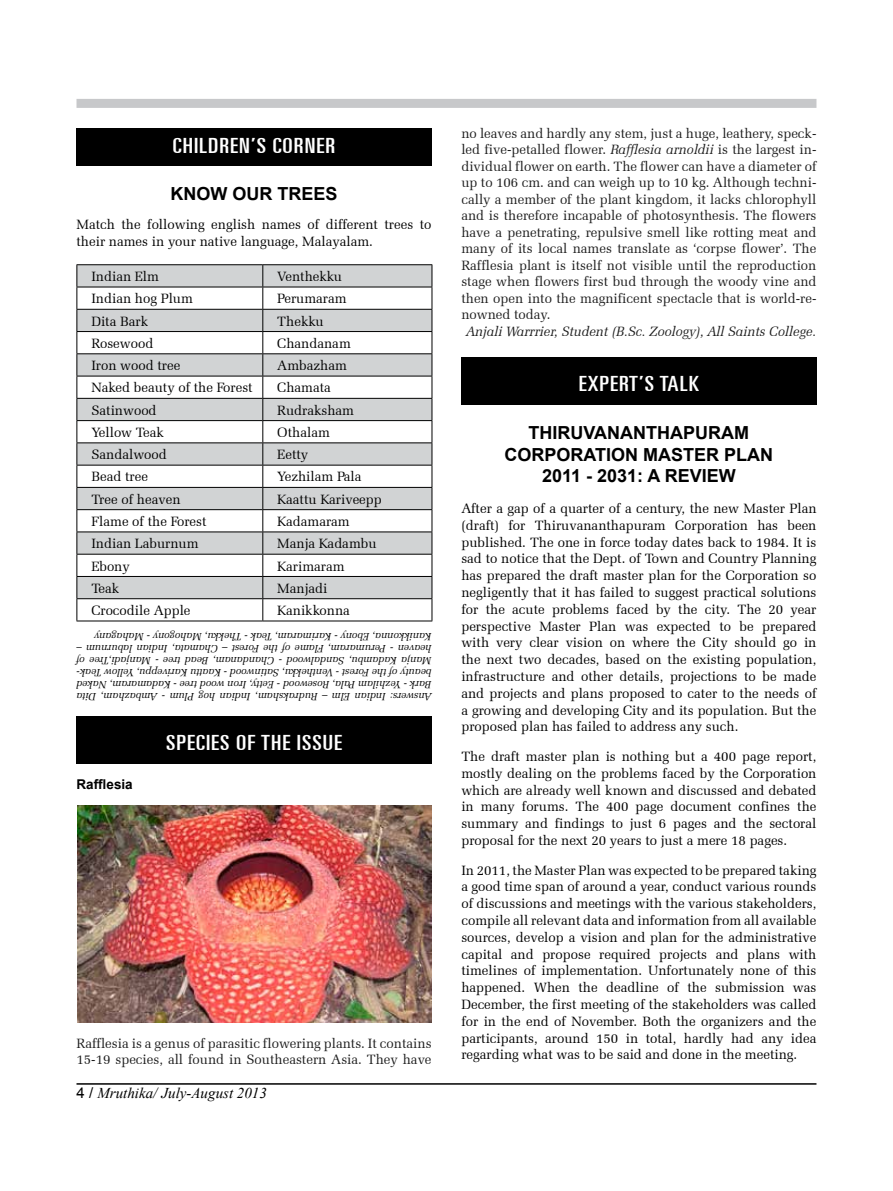
<style>
.page{position:relative;width:893px;height:1191px;background:#fff}
.page>*{position:absolute;margin:0;border:0;box-sizing:border-box;transform-origin:0 0}
.t1{font:ultra-condensed 21px "Univers LT";letter-spacing:.04em;color:#fff;scale:1.2 1}
.t2{font:700 18px/21.6px "Arial";color:#000;text-align:center}
.t3{font:italic 15px "Times New Roman";color:#000}
.t4{font:13.5px/16.8px "Zapf Elliptical 711 BT";color:#000;text-align:justify}
.t5{font:13.5px/16.5px "Zapf Elliptical 711 BT";color:#1d1d1d}
.t6{font:italic 13.5px "Zapf Elliptical 711 BT";color:#1d1d1d}
.t7{font:700 13.5px "Arial";color:#000}
.t8{font:italic 10.5px/12px "Zapf Elliptical 711 BT";color:#000;text-align:justify}
.s1{font-family:"Arial";font-style:normal}
.s2{font-style:italic}
</style>
<div class="page">
<hr style="left:76px;top:1083px;width:740px;height:1px;background:#000">
<div style="left:76px;top:99px;width:740px;height:9px;background:#c7c8ca"></div>
<div style="left:76px;top:128px;width:356px;height:37px;background:#000"></div>
<hr style="left:76px;top:264px;width:187px;height:1px;background:#000">
<hr style="left:263px;top:264px;width:169px;height:1px;background:#000">
<hr style="left:76px;top:620px;width:187px;height:1px;background:#000">
<hr style="left:263px;top:620px;width:169px;height:1px;background:#000">
<svg style="left:76px;top:265px;width:357px;height:355px"></svg>
<hr style="left:263px;top:598px;width:169px;height:1px;background:#000">
<div style="left:76px;top:716px;width:356px;height:47px;background:#000"></div>
<div style="left:461px;top:357px;width:355px;height:47px;background:#000"></div>
<img style="left:77px;top:805px;width:354px;height:217px">
<h1 class="t1" style="left:173px;top:134px;width:39px">CHILDREN</h1>
<h1 class="t1" style="left:251px;top:134px;width:28px">’S CORNER</h1>
<h2 class="t2" style="left:171px;top:183px;width:77px">KNOW OUR</h2>
<h2 class="t2" style="left:278px;top:183px;width:24px">TREES</h2>
<p class="t4" style="left:76px;top:216px;width:357px">Match the following english names of different trees to their names in your native language, Malayalam.</p>
<p class="t4" style="left:91px;top:268px;width:69px">Indian Elm</p>
<p class="t4" style="left:277px;top:268px;width:66px">Venthekku</p>
<p class="t4" style="left:91px;top:290px;width:103px">Indian hog Plum</p>
<p class="t4" style="left:277px;top:290px;width:71px">Perumaram</p>
<p class="t4" style="left:91px;top:312px;width:58px">Dita Bark</p>
<p class="t4" style="left:277px;top:312px;width:48px">Thekku</p>
<p class="t4" style="left:91px;top:335px;width:63px">Rosewood</p>
<p class="t4" style="left:277px;top:335px;width:75px">Chandanam</p>
<p class="t4" style="left:91px;top:357px;width:90px">Iron wood tree</p>
<p class="t4" style="left:277px;top:357px;width:71px">Ambazham</p>
<p class="t4" style="left:91px;top:379px;width:163px">Naked beauty of the Forest</p>
<p class="t4" style="left:277px;top:379px;width:55px">Chamata</p>
<p class="t4" style="left:91px;top:401px;width:67px">Satinwood</p>
<p class="t4" style="left:277px;top:401px;width:78px">Rudraksham</p>
<p class="t4" style="left:91px;top:424px;width:74px">Yellow Teak</p>
<p class="t4" style="left:277px;top:424px;width:54px">Othalam</p>
<p class="t4" style="left:91px;top:446px;width:77px">Sandalwood</p>
<p class="t4" style="left:277px;top:446px;width:32px">Eetty</p>
<p class="t4" style="left:91px;top:468px;width:58px">Bead tree</p>
<p class="t4" style="left:277px;top:468px;width:86px">Yezhilam Pala</p>
<p class="t4" style="left:91px;top:490px;width:91px">Tree of heaven</p>
<p class="t4" style="left:277px;top:490px;width:106px">Kaattu Kariveepp</p>
<p class="t4" style="left:91px;top:513px;width:117px">Flame of the Forest</p>
<p class="t4" style="left:277px;top:513px;width:74px">Kadamaram</p>
<p class="t4" style="left:91px;top:535px;width:109px">Indian Laburnum</p>
<p class="t4" style="left:277px;top:535px;width:101px">Manja Kadambu</p>
<p class="t4" style="left:91px;top:557px;width:40px">Ebony</p>
<p class="t4" style="left:277px;top:557px;width:69px">Karimaram</p>
<p class="t4" style="left:91px;top:579px;width:29px">Teak</p>
<p class="t4" style="left:277px;top:579px;width:52px">Manjadi</p>
<p class="t4" style="left:91px;top:602px;width:101px">Crocodile Apple</p>
<p class="t4" style="left:277px;top:602px;width:74px">Kanikkonna</p>
<p class="t8" style="left:432px;top:702px;width:357px;rotate:-180deg">Answers: Indian Elm – Rudraksham, Indian hog Plum - Ambazham, Dita Bark - Yezhilam Pala, Rosewood - Eetty, Iron wood tree - Kadamaram, Naked beauty of the Forest - Venthekku, Satinwood - Kaattu Kariveppu, Yellow Teak-Manja Kadambu, Sandalwood - Chandanam, Bead tree - Manjadi,Tree of heaven - Perumaram, Flame of the Forest – Chamata, Indian laburnum – Kanikkonna, Ebony - Karimaram, Teak - Thekku, Mahogony - Mahagany</p>
<p class="t7" style="left:76px;top:775px;width:58px">RAFFLESIA</p>
<h1 class="t1" style="left:166px;top:730px;width:118px">SPECIES OF THE ISSUE</h1>
<p class="t5" style="left:76px;top:1034px;width:357px">Rafflesia is a genus of parasitic flowering plants. It contains<br>15-19 species, all found in Southeastern Asia. They have</p>
<p class="t3" style="left:76px;top:1083px;width:192px"><span class="s1">4 /</span> Mruthika/ July-August 2013</p>
<p class="t5" style="left:461px;top:125px;width:357px;text-align:justify">no leaves and hardly any stem, just a huge, leathery, speck&shy;led five-petalled flower. <span class="s2">Rafflesia arnoldii</span> is the largest in&shy;dividual flower on earth. The flower can have a diameter of up to 106 cm. and can weigh up to 10 kg. Although techni&shy;cally a member of the plant kingdom, it lacks chlorophyll and is therefore incapable of photosynthesis. The flowers have a penetrating, repulsive smell like rotting meat and many of its local names translate as ‘corpse flower’. The Rafflesia plant is itself not visible until the reproduction stage when flowers first bud through the woody vine and then open into the magnificent spectacle that is world-re&shy;nowned today.</p>
<p class="t6" style="left:466px;top:323px;width:352px">Anjali Warrrier, Student (B.Sc. Zoology), All Saints College.</p>
<h1 class="t1" style="left:579px;top:371px;width:27px">EXPERT</h1>
<h1 class="t1" style="left:639px;top:371px;width:52px">’S TALK</h1>
<h2 class="t2" style="left:505px;top:422px;width:270px">THIRUVANANTHAPURAM<br>CORPORATION MASTER PLAN<br>2011 - 2031: A REVIEW</h2>
<p class="t4" style="left:461px;top:500px;width:357px">After a gap of a quarter of a century, the new Master Plan (draft) for Thiruvananthapuram Corporation has been published. The one in force today dates back to 1984. It is sad to notice that the Dept. of Town and Country Planning has prepared the draft master plan for the Corporation so negligently that it has failed to suggest practical solutions for the acute problems faced by the city. The 20 year perspective Master Plan was expected to be prepared with very clear vision on where the City should go in the next two decades, based on the existing population, infrastructure and other details, projections to be made and projects and plans proposed to cater to the needs of a growing and developing City and its population. But the proposed plan has failed to address any such.</p>
<p class="t4" style="left:461px;top:748px;width:357px">The draft master plan is nothing but a 400 page report, mostly dealing on the problems faced by the Corporation which are already well known and discussed and debated in many forums. The 400 page document confines the summary and findings to just 6 pages and the sectoral proposal for the next 20 years to just a mere 18 pages.</p>
<p class="t4" style="left:461px;top:861px;width:357px">In 2011, the Master Plan was expected to be prepared taking a good time span of around a year, conduct various rounds of discussions and meetings with the various stakeholders, compile all relevant data and information from all available sources, develop a vision and plan for the administrative capital and propose required projects and plans with timelines of implementation. Unfortunately none of this happened. When the deadline of the submission was December, the first meeting of the stakeholders was called for in the end of November. Both the organizers and the participants, around 150 in total, hardly had any idea regarding what was to be said and done in the meeting.</p>
</div>
